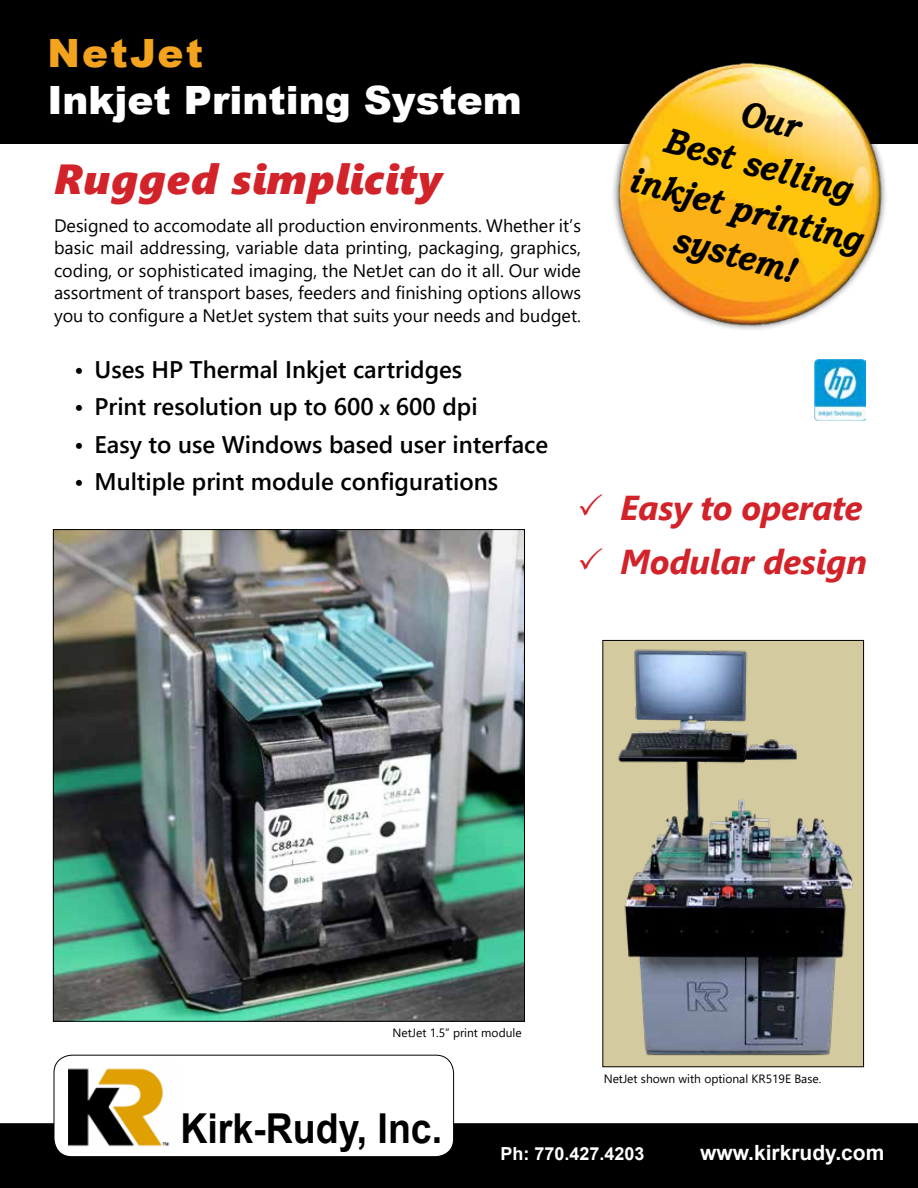
<style>
.page{position:relative;width:918px;height:1188px;background:#fff}
.page>*{position:absolute;margin:0;border:0;box-sizing:border-box;transform-origin:0 0}
.t1{font:italic 42px "Segoe UI Black";letter-spacing:.03em;color:#d2232a}
.t2{font:700 41.25px "Arial";color:#000;scale:.91 1}
.t3{font:900 39px "Arial";color:#fff}
.t4{font:900 39px "Arial";letter-spacing:.06em;color:#f4a31e}
.t5{font:italic 700 36.15px/46.5px "Bookman Old Style";color:#000;text-align:center;scale:.87 1}
.t6{font:italic 700 34.5px/54px "Segoe UI";letter-spacing:-.01em;color:#d2232a}
.t7{font:600 24px "Segoe UI";color:#000}
.t8{font:700 21px "Arial";color:#fff}
.t9{font:18px/22.5px "Segoe UI";color:#000;text-align:justify}
.t10{font:700 18px "Arial";color:#fff}
.t11{font:12px "Segoe UI";color:#000}
.s1{font-size:21px}
</style>
<div class="page">
<div style="left:0;top:0;width:918px;height:144px;background:#000"></div>
<div style="left:17px;top:36px;width:901px;height:100px;background:#000"></div>
<div style="left:1px;top:1124px;width:916px;height:63px;background:#000"></div>
<div style="left:0;top:1123px;width:918px;height:65px;border:2px solid #000"></div>
<div style="left:54px;top:1055px;width:400px;height:102px;background:#fff;border-radius:18px"></div>
<div style="left:54px;top:1055px;width:400px;height:102px;border:1px solid #000;border-radius:18px"></div>
<img style="left:68px;top:1068px;width:102px;height:79px">
<img style="left:814px;top:360px;width:52px;height:60px">
<img style="left:604px;top:642px;width:258px;height:423px">
<div style="left:602px;top:640px;width:262px;height:427px;border:1px solid #000"></div>
<img style="left:55px;top:531px;width:468px;height:489px">
<img style="left:612px;top:62px;width:277px;height:268px">
<h3 class="t4" style="left:47px;top:24px;width:157px">NetJet</h3>
<h3 class="t3" style="left:47px;top:71px;width:476px">Inkjet Printing System</h3>
<h1 class="t1" style="left:54px;top:147px;width:390px">Rugged simplicity</h1>
<p class="t9" style="left:54px;top:212px;width:529px">Designed to accomodate all production environments. Whether it’s basic mail addressing, variable data printing, packaging, graphics, coding, or sophisticated imaging, the NetJet can do it all. Our wide assortment of transport bases, feeders and finishing options allows you to configure a NetJet system that suits your needs and budget.</p>
<h3 class="t7" style="left:74px;top:347px;width:390px">• Uses HP Thermal Inkjet cartridges</h3>
<h3 class="t7" style="left:74px;top:384px;width:405px">• Print resolution up to 600 <span class="s1">x</span> 600 dpi</h3>
<h3 class="t7" style="left:74px;top:421px;width:476px">• Easy to use Windows based user interface</h3>
<h3 class="t7" style="left:74px;top:459px;width:425px">• Multiple print module configurations</h3>
<h3 class="t5" style="left:660px;top:66px;width:277px;rotate:15deg">Our<br>Best selling inkjet printing system!</h3>
<h3 class="t6" style="left:620px;top:475px;width:248px">Easy to operate<br>Modular design</h3>
<p class="t11" style="left:392px;top:1021px;width:131px">NetJet 1.5” print module</p>
<p class="t11" style="left:604px;top:1068px;width:219px">NetJet shown with optional KR519E Base.</p>
<h2 class="t2" style="left:180px;top:1100px;width:289px">Kirk-Rudy, Inc.</h2>
<p class="t10" style="left:500px;top:1141px;width:146px">Ph: 770.427.4203</p>
<p class="t8" style="left:700px;top:1138px;width:186px">www.kirkrudy.com</p>
</div>
